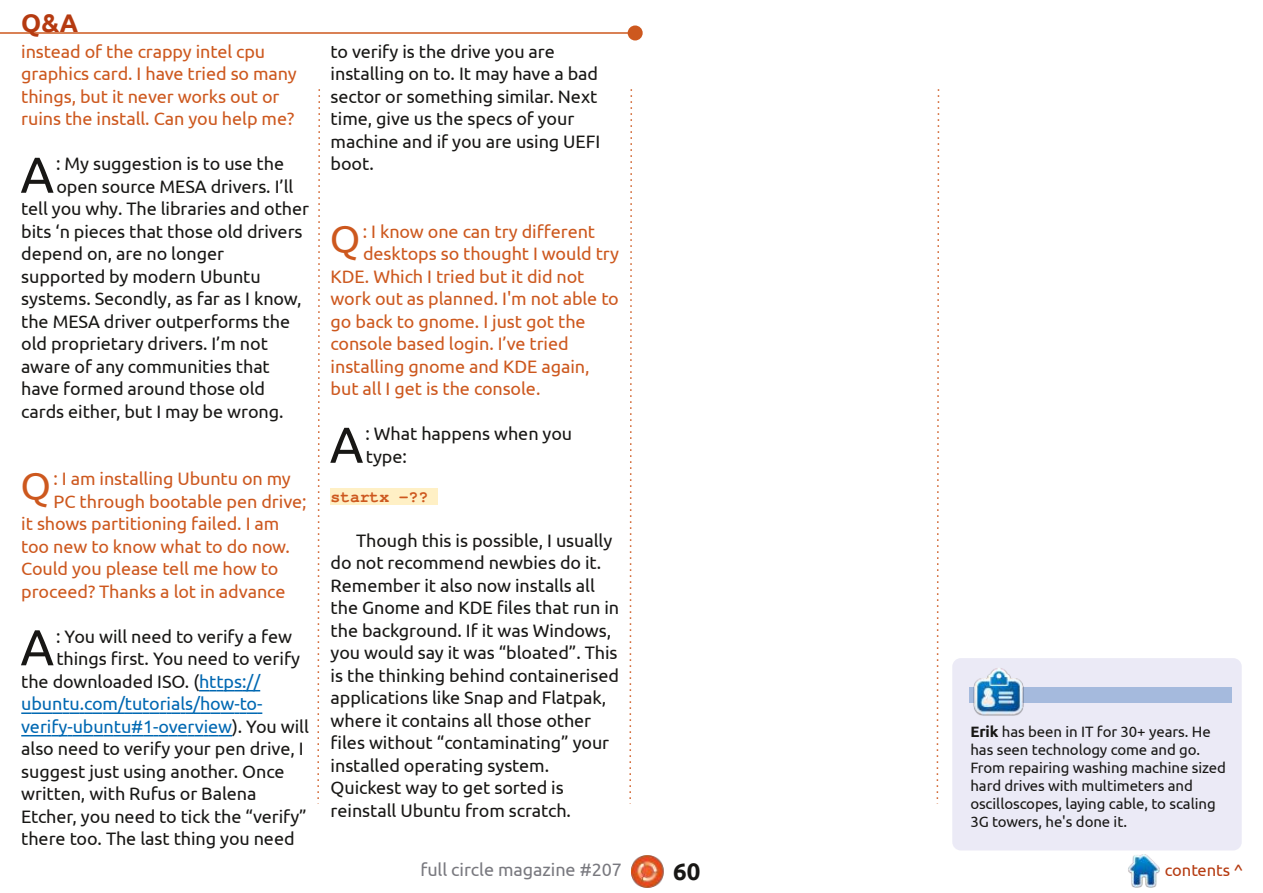
<style>
.page{position:relative;width:1263px;height:893px;background:#fff}
.page>*{position:absolute;margin:0;border:0;box-sizing:border-box;transform-origin:0 0}
.t1{font:50.4px "Ubuntu";color:#181715}
.t2{font:700 25.5px "Ubuntu";color:#b53a10}
.t3{font:700 24px "Ubuntu";color:#181715}
.t4{font:18px/22.5px "Ubuntu";letter-spacing:-.005em;color:#181715}
.t5{font:18px/22.5px "Ubuntu";letter-spacing:-.005em;color:#cd581e}
.t6{font:18px "Ubuntu";letter-spacing:-.005em;color:#0068b2}
.t7{font:18px "Ubuntu";letter-spacing:-.005em;color:#79797f}
.t8{font:16.5px "Ubuntu";letter-spacing:-.005em;color:#b53a10}
.t9{font:700 16.5px "Free Mono";letter-spacing:-.01em;color:#cd581e}
.t10{font:15px/18px "Ubuntu";letter-spacing:-.005em;color:#181715}
.s1{font-size:39.45px}
.s2{color:#0068b2}
.s3{color:#181715}
.s4{font-weight:700}
</style>
<div class="page">
<img style="left:631px;top:855px;width:33px;height:33px">
<img style="left:1128px;top:855px;width:32px;height:32px">
<hr style="left:0;top:32px;width:635px;height:2px;background:#cd581e">
<div style="left:628px;top:25px;width:15px;height:15px;background:#cd581e;border-radius:50%"></div>
<svg style="left:629px;top:89px;width:4px;height:715px"></svg>
<svg style="left:317px;top:89px;width:3px;height:715px"></svg>
<svg style="left:936px;top:89px;width:4px;height:715px"></svg>
<div style="left:331px;top:489px;width:107px;height:16px;background:#fff0c5"></div>
<svg style="left:199px;top:690px;width:61px;height:1px"></svg>
<svg style="left:21px;top:712px;width:241px;height:2px"></svg>
<svg style="left:21px;top:735px;width:211px;height:1px"></svg>
<div style="left:952px;top:658px;width:290px;height:192px;background:#ebeaf6;border-radius:9px"></div>
<div style="left:969px;top:687px;width:262px;height:16px;background:#a5badd"></div>
<img style="left:973px;top:668px;width:51px;height:48px">
<h2 class="t2" style="left:21px;top:8px;width:59px">Q&amp;A</h2>
<p class="t5" style="left:21px;top:40px;width:277px">instead of the crappy intel cpu graphics card. I have tried so many things, but it never works out or ruins the install. Can you help me?</p>
<h1 class="t1" style="left:21px;top:146px;width:35px">A</h1>
<p class="t4" style="left:56px;top:152px;width:229px">: My suggestion is to use the</p>
<p class="t4" style="left:56px;top:175px;width:238px">open source MESA drivers. I’ll</p>
<p class="t4" style="left:21px;top:197px;width:289px">tell you why. The libraries and other</p>
<p class="t4" style="left:21px;top:220px;width:283px">bits ‘n pieces that those old drivers</p>
<p class="t4" style="left:21px;top:242px;width:204px">depend on, are no longer</p>
<p class="t4" style="left:21px;top:265px;width:241px">supported by modern Ubuntu</p>
<p class="t4" style="left:21px;top:287px;width:282px">systems. Secondly, as far as I know,</p>
<p class="t4" style="left:21px;top:310px;width:270px">the MESA driver outperforms the</p>
<p class="t4" style="left:21px;top:332px;width:248px">old proprietary drivers. I’m not</p>
<p class="t4" style="left:21px;top:355px;width:250px">aware of any communities that</p>
<p class="t4" style="left:21px;top:377px;width:245px">have formed around those old</p>
<p class="t4" style="left:21px;top:400px;width:264px">cards either, but I may be wrong.</p>
<p class="t5" style="left:21px;top:467px;width:272px"><span class="s1">Q</span>: I am installing Ubuntu on my</p>
<p class="t5" style="left:54px;top:490px;width:254px">PC through bootable pen drive;</p>
<p class="t5" style="left:21px;top:512px;width:260px">it shows partitioning failed. I am</p>
<p class="t5" style="left:21px;top:535px;width:270px">too new to know what to do now.</p>
<p class="t5" style="left:21px;top:557px;width:259px">Could you please tell me how to</p>
<p class="t5" style="left:21px;top:580px;width:266px">proceed? Thanks a lot in advance</p>
<h1 class="t1" style="left:21px;top:618px;width:35px">A</h1>
<p class="t4" style="left:56px;top:625px;width:237px">: You will need to verify a few</p>
<p class="t4" style="left:56px;top:647px;width:245px">things first. You need to verify</p>
<p class="t4" style="left:21px;top:670px;width:240px">the downloaded ISO. (<span class="s2">https://</span></p>
<p class="t6" style="left:21px;top:693px;width:243px">ubuntu.com/tutorials/how-to-</p>
<p class="t6" style="left:21px;top:716px;width:289px">verify-ubuntu#1-overview<span class="s3">). You will</span></p>
<p class="t4" style="left:21px;top:737px;width:284px">also need to verify your pen drive, I</p>
<p class="t4" style="left:21px;top:760px;width:265px">suggest just using another. Once</p>
<p class="t4" style="left:21px;top:782px;width:237px">written, with Rufus or Balena</p>
<p class="t4" style="left:21px;top:805px;width:287px">Etcher, you need to tick the “verify”</p>
<p class="t4" style="left:21px;top:827px;width:275px">there too. The last thing you need</p>
<p class="t4" style="left:331px;top:40px;width:271px">to verify is the drive you are installing on to. It may have a bad sector or something similar. Next time, give us the specs of your machine and if you are using UEFI boot.</p>
<p class="t5" style="left:330px;top:220px;width:267px"><span class="s1">Q</span>: I know one can try different</p>
<p class="t5" style="left:363px;top:242px;width:257px">desktops so thought I would try</p>
<p class="t5" style="left:331px;top:265px;width:255px">KDE. Which I tried but it did not</p>
<p class="t5" style="left:331px;top:287px;width:290px">work out as planned. I'm not able to</p>
<p class="t5" style="left:331px;top:310px;width:257px">go back to gnome. I just got the</p>
<p class="t5" style="left:331px;top:332px;width:240px">console based login. I’ve tried</p>
<p class="t5" style="left:331px;top:355px;width:260px">installing gnome and KDE again,</p>
<p class="t5" style="left:331px;top:377px;width:211px">but all I get is the console.</p>
<h1 class="t1" style="left:330px;top:416px;width:35px">A</h1>
<p class="t4" style="left:366px;top:422px;width:208px">: What happens when you type:</p>
<p class="t9" style="left:331px;top:489px;width:99px">startx -??</p>
<p class="t4" style="left:331px;top:529px;width:290px;text-indent:26px">Though this is possible, I usually do not recommend newbies do it.<br>Remember it also now installs all the Gnome and KDE files that run in the background. If it was Windows, you would say it was “bloated”. This is the thinking behind containerised applications like Snap and Flatpak, where it contains all those other files without “contaminating” your installed operating system.<br>Quickest way to get sorted is reinstall Ubuntu from scratch.</p>
<p class="t10" style="left:970px;top:723px;width:257px"><span class="s4">Erik</span> has been in IT for 30+ years. He has seen technology come and go.<br>From repairing washing machine sized hard drives with multimeters and oscilloscopes, laying cable, to scaling 3G towers, he's done it.</p>
<p class="t7" style="left:420px;top:859px;width:203px">full circle magazine #207</p>
<h3 class="t3" style="left:673px;top:857px;width:29px">60</h3>
<p class="t8" style="left:1165px;top:860px;width:80px">contents ^</p>
</div>
